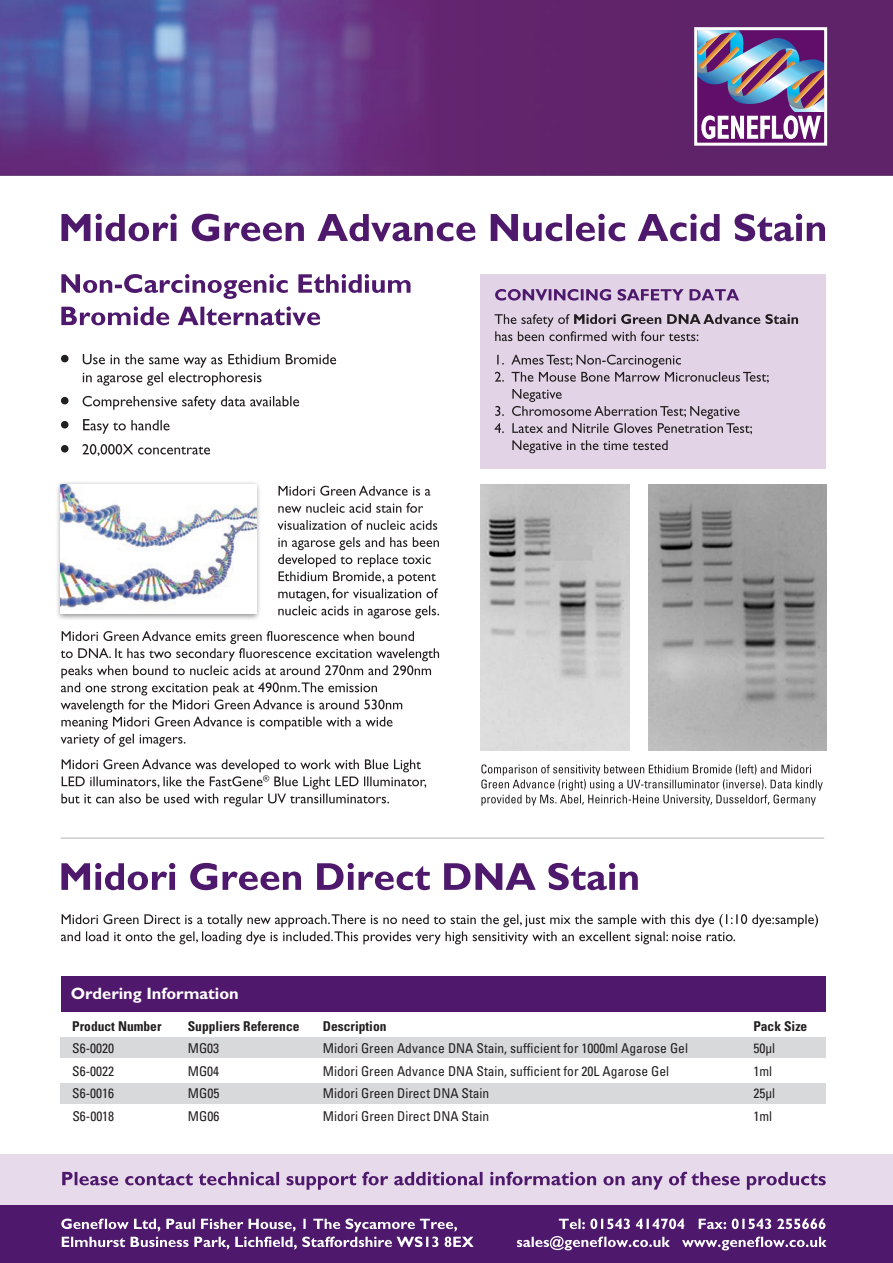
<style>
.page{position:relative;width:893px;height:1263px;background:#fff}
.page>*{position:absolute;margin:0;border:0;box-sizing:border-box;transform-origin:0 0}
.t1{font:700 16.5px "Gill Sans Std";color:#fff}
.t2{font:condensed 13.5px "Univers";color:#231f20}
.t3{font:700 condensed 13.5px "Univers";color:#231f20}
</style>
<div class="page">
<div style="left:480px;top:274px;width:346px;height:195px;background:#e2d3e7"></div>
<div style="left:0;top:1154px;width:893px;height:71px;background:#e7daeb"></div>
<div style="left:0;top:1205px;width:893px;height:58px;background:#4e196c"></div>
<img style="left:0;top:0;width:893px;height:175px">
<svg style="left:517px;top:1236px;width:309px;height:14px"></svg>
<svg style="left:559px;top:1218px;width:266px;height:11px"></svg>
<div style="left:697px;top:112px;width:128px;height:30px;background:#600e69"></div>
<svg style="left:698px;top:31px;width:125px;height:108px;background:#836c9a"></svg>
<div style="left:694px;top:27px;width:133px;height:119px;border:3px solid #fff"></div>
<svg style="left:62px;top:1172px;width:764px;height:18px"></svg>
<svg style="left:61px;top:214px;width:764px;height:27px"></svg>
<svg style="left:61px;top:863px;width:577px;height:27px"></svg>
<svg style="left:61px;top:306px;width:259px;height:19px"></svg>
<svg style="left:61px;top:274px;width:349px;height:25px"></svg>
<svg style="left:61px;top:759px;width:365px;height:47px"></svg>
<svg style="left:61px;top:631px;width:378px;height:116px"></svg>
<svg style="left:278px;top:537px;width:161px;height:81px"></svg>
<svg style="left:277px;top:520px;width:160px;height:10px"></svg>
<svg style="left:278px;top:503px;width:145px;height:10px"></svg>
<svg style="left:278px;top:486px;width:152px;height:10px"></svg>
<svg style="left:61px;top:914px;width:757px;height:30px"></svg>
<svg style="left:512px;top:440px;width:156px;height:13px"></svg>
<svg style="left:494px;top:389px;width:258px;height:45px"></svg>
<svg style="left:495px;top:355px;width:274px;height:28px"></svg>
<svg style="left:495px;top:314px;width:303px;height:27px"></svg>
<svg style="left:495px;top:289px;width:244px;height:12px"></svg>
<div style="left:61px;top:1037px;width:765px;height:21px;background:#d8d9db"></div>
<div style="left:61px;top:1083px;width:765px;height:20px;background:#d8d9db"></div>
<div style="left:61px;top:976px;width:765px;height:36px;background:#50186c"></div>
<svg style="left:82px;top:444px;width:128px;height:12px"></svg>
<svg style="left:61px;top:445px;width:8px;height:7px"></svg>
<svg style="left:61px;top:419px;width:108px;height:15px"></svg>
<svg style="left:83px;top:396px;width:216px;height:14px"></svg>
<svg style="left:61px;top:397px;width:8px;height:7px"></svg>
<svg style="left:83px;top:354px;width:253px;height:32px"></svg>
<svg style="left:61px;top:355px;width:8px;height:7px"></svg>
<svg style="left:481px;top:764px;width:342px;height:42px"></svg>
<svg style="left:61px;top:1218px;width:413px;height:31px"></svg>
<hr style="left:61px;top:838px;width:763px;height:1px;background:#b1b5b7">
<div style="left:55px;top:481px;width:207px;height:140px;background:#231f20;opacity:.5"></div>
<img style="left:61px;top:484px;width:195px;height:129px">
<img style="left:480px;top:485px;width:149px;height:265px">
<img style="left:648px;top:485px;width:178px;height:265px">
<p class="t1" style="left:71px;top:983px;width:170px">Ordering Information</p>
<p class="t3" style="left:72px;top:1017px;width:91px">Product Number</p>
<p class="t3" style="left:188px;top:1017px;width:113px">Suppliers Reference</p>
<p class="t3" style="left:323px;top:1017px;width:65px">Description</p>
<p class="t3" style="left:753px;top:1017px;width:56px">Pack Size</p>
<p class="t2" style="left:72px;top:1040px;width:43px">S6-0020</p>
<p class="t2" style="left:188px;top:1040px;width:33px">MG03</p>
<p class="t2" style="left:323px;top:1040px;width:367px">Midori Green Advance DNA Stain, sufficient for 1000ml Agarose Gel</p>
<p class="t2" style="left:753px;top:1040px;width:23px">50µl</p>
<p class="t2" style="left:72px;top:1062px;width:43px">S6-0022</p>
<p class="t2" style="left:188px;top:1062px;width:33px">MG04</p>
<p class="t2" style="left:323px;top:1062px;width:348px">Midori Green Advance DNA Stain, sufficient for 20L Agarose Gel</p>
<p class="t2" style="left:753px;top:1062px;width:20px">1ml</p>
<p class="t2" style="left:72px;top:1085px;width:43px">S6-0016</p>
<p class="t2" style="left:188px;top:1085px;width:33px">MG05</p>
<p class="t2" style="left:323px;top:1085px;width:168px">Midori Green Direct DNA Stain</p>
<p class="t2" style="left:753px;top:1085px;width:23px">25µl</p>
<p class="t2" style="left:72px;top:1107px;width:43px">S6-0018</p>
<p class="t2" style="left:188px;top:1107px;width:33px">MG06</p>
<p class="t2" style="left:323px;top:1107px;width:168px">Midori Green Direct DNA Stain</p>
<p class="t2" style="left:753px;top:1107px;width:20px">1ml</p>
</div>
